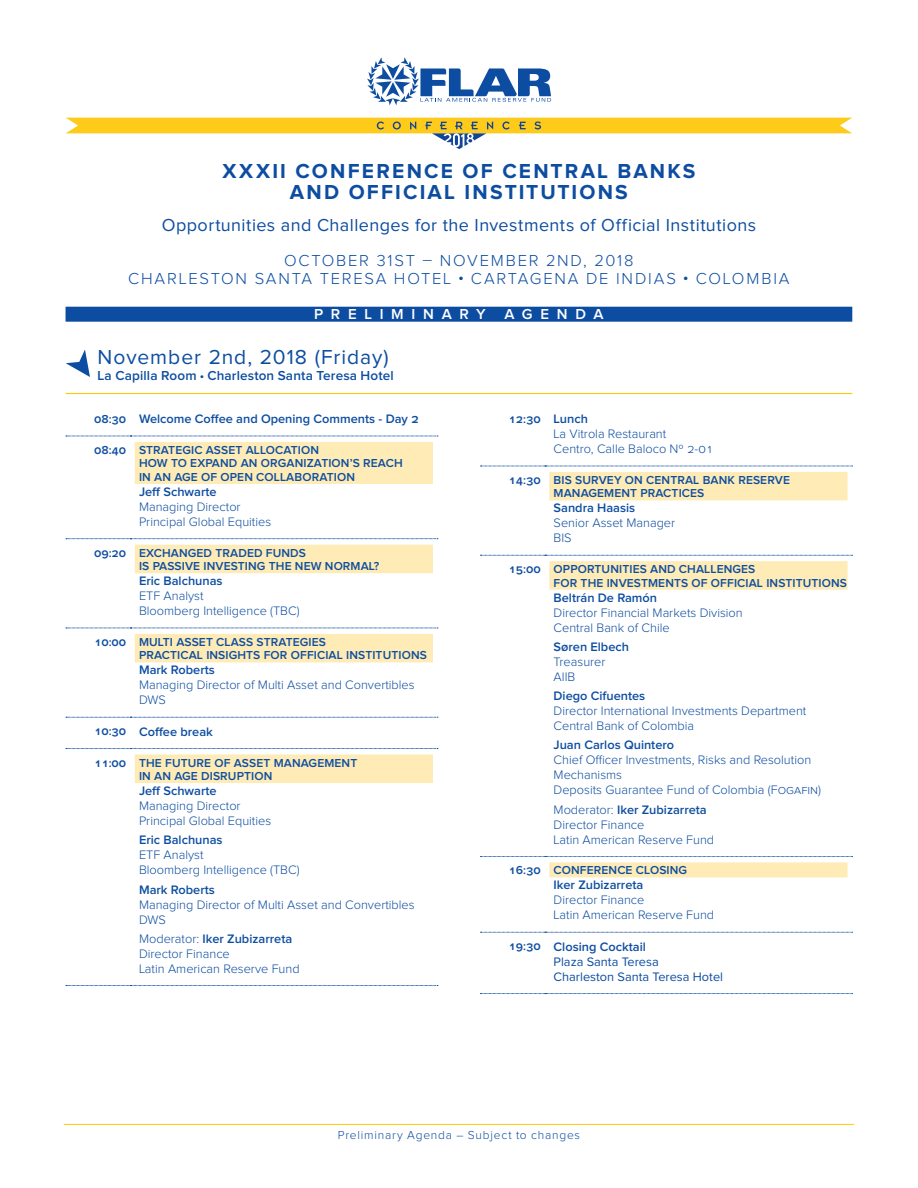
<style>
.page{position:relative;width:918px;height:1188px;background:#fff}
.page>*{position:absolute;margin:0;border:0;box-sizing:border-box;transform-origin:0 0}
.t1{font:700 21px/21px "Proxima Nova";letter-spacing:.105em;color:#0d4da1;text-align:center}
.TIT-DIA{font:21px "Proxima Nova";letter-spacing:.05em;color:#0d4da1}
.t2{font:18px "Proxima Nova";letter-spacing:.025em;color:#0d4da1}
.t3{font:300 16.5px/18px "Proxima Nova";letter-spacing:.11em;color:#0d4da1;text-align:center}
.t4{font:600 15px "Proxima Nova";letter-spacing:.515em;color:#fff}
.TIT-DIA-Complemento{font:600 13.5px "Proxima Nova";letter-spacing:.01em;color:#0d4da1}
.TBL-TXT-Normal{font:300 12.75px/15px "Proxima Nova";color:#0d4da1}
.TBL-TXT-Normal-2{font:600 12.75px "Proxima Nova";color:#0d4da1}
.TBL-TXT-Normal-3{font:12.75px "Proxima Nova";color:#0d4da1}
.TBL-TXT-Franja{font:600 12px "Proxima Nova";letter-spacing:.01em;color:#0d4da1}
.TBL-TXT-Horas{font:600 12px "Proxima Nova";color:#0d4da1}
.t5{font:300 12px "Proxima Nova";letter-spacing:.065em;color:#0d4da1}
.s1{font-weight:900}
.s2{font-weight:300}
</style>
<div class="page">
<div style="left:66px;top:307px;width:786px;height:15px;background:#0d4da1"></div>
<svg style="left:367px;top:57px;width:184px;height:48px"></svg>
<hr style="left:64px;top:1124px;width:790px;height:1px;background:#feca0a">
<svg style="left:66px;top:436px;width:372px;height:1px"></svg>
<svg style="left:66px;top:538px;width:372px;height:1px"></svg>
<svg style="left:66px;top:628px;width:372px;height:1px"></svg>
<svg style="left:66px;top:717px;width:372px;height:1px"></svg>
<svg style="left:66px;top:748px;width:372px;height:1px"></svg>
<svg style="left:66px;top:985px;width:372px;height:1px"></svg>
<div style="left:135px;top:442px;width:298px;height:15px;background:#feebb5"></div>
<div style="left:135px;top:455px;width:298px;height:15px;background:#feebb5"></div>
<div style="left:135px;top:469px;width:298px;height:15px;background:#feebb5"></div>
<div style="left:135px;top:545px;width:298px;height:15px;background:#feebb5"></div>
<div style="left:135px;top:558px;width:298px;height:15px;background:#feebb5"></div>
<div style="left:135px;top:634px;width:298px;height:15px;background:#feebb5"></div>
<div style="left:135px;top:647px;width:298px;height:15px;background:#feebb5"></div>
<div style="left:135px;top:755px;width:298px;height:15px;background:#feebb5"></div>
<div style="left:135px;top:768px;width:298px;height:15px;background:#feebb5"></div>
<svg style="left:480px;top:466px;width:373px;height:1px"></svg>
<svg style="left:480px;top:555px;width:373px;height:1px"></svg>
<svg style="left:480px;top:856px;width:373px;height:1px"></svg>
<svg style="left:480px;top:932px;width:373px;height:1px"></svg>
<svg style="left:480px;top:993px;width:373px;height:1px"></svg>
<div style="left:549px;top:472px;width:299px;height:15px;background:#feebb5"></div>
<div style="left:549px;top:485px;width:299px;height:15px;background:#feebb5"></div>
<div style="left:549px;top:561px;width:299px;height:15px;background:#feebb5"></div>
<div style="left:549px;top:575px;width:299px;height:15px;background:#feebb5"></div>
<div style="left:549px;top:862px;width:299px;height:15px;background:#feebb5"></div>
<svg style="left:66px;top:350px;width:24px;height:27px"></svg>
<hr style="left:66px;top:393px;width:786px;height:1px;background:#feca0a">
<svg style="left:66px;top:118px;width:786px;height:31px"></svg>
<h1 class="t1" style="left:222px;top:161px;width:475px">XXXII CONFERENCE OF CENTRAL BANKS<br>AND OFFICIAL INSTITUTIONS</h1>
<h2 class="t2" style="left:162px;top:215px;width:596px">Opportunities and Challenges for the Investments of Official Institutions</h2>
<p class="t3" style="left:128px;top:252px;width:663px">OCTOBER 31ST – NOVEMBER 2ND, 2018<br>CHARLESTON SANTA TERESA HOTEL <span class="s1">·</span> CARTAGENA DE INDIAS <span class="s1">·</span> COLOMBIA</p>
<p class="t4" style="left:314px;top:306px;width:173px">PRELIMINARY</p>
<p class="t4" style="left:505px;top:306px;width:100px">AGENDA</p>
<p class="TIT-DIA" style="left:98px;top:345px;width:293px">November 2nd, 2018 (Friday)</p>
<p class="TIT-DIA-Complemento" style="left:98px;top:368px;width:298px">La Capilla Room <span class="s1">·</span> Charleston Santa Teresa Hotel</p>
<p class="TBL-TXT-Horas" style="left:94px;top:412px;width:34px">08:30</p>
<p class="TBL-TXT-Normal-2" style="left:139px;top:412px;width:282px">Welcome Coffee and Opening Comments - Day 2</p>
<p class="TBL-TXT-Horas" style="left:94px;top:443px;width:34px">08:40</p>
<p class="TBL-TXT-Franja" style="left:139px;top:443px;width:182px">STRATEGIC ASSET ALLOCATION</p>
<p class="TBL-TXT-Franja" style="left:139px;top:457px;width:265px">HOW TO EXPAND AN ORGANIZATION’S REACH</p>
<p class="TBL-TXT-Franja" style="left:139px;top:470px;width:217px">IN AN AGE OF OPEN COLLABORATION</p>
<p class="TBL-TXT-Normal-2" style="left:139px;top:485px;width:79px">Jeff Schwarte</p>
<p class="TBL-TXT-Normal" style="left:139px;top:500px;width:103px">Managing Director</p>
<p class="TBL-TXT-Normal" style="left:139px;top:515px;width:134px">Principal Global Equities</p>
<p class="TBL-TXT-Horas" style="left:94px;top:546px;width:34px">09:20</p>
<p class="TBL-TXT-Franja" style="left:139px;top:546px;width:169px">EXCHANGED TRADED FUNDS</p>
<p class="TBL-TXT-Franja" style="left:139px;top:559px;width:242px">IS PASSIVE INVESTING THE NEW NORMAL?</p>
<p class="TBL-TXT-Normal-2" style="left:139px;top:574px;width:85px">Eric Balchunas</p>
<p class="TBL-TXT-Normal" style="left:139px;top:589px;width:66px">ETF Analyst</p>
<p class="TBL-TXT-Normal" style="left:139px;top:604px;width:162px">Bloomberg Intelligence (TBC)</p>
<p class="TBL-TXT-Horas" style="left:94px;top:635px;width:34px">10:00</p>
<p class="TBL-TXT-Franja" style="left:139px;top:635px;width:189px">MULTI ASSET CLASS STRATEGIES</p>
<p class="TBL-TXT-Franja" style="left:139px;top:649px;width:289px">PRACTICAL INSIGHTS FOR OFFICIAL INSTITUTIONS</p>
<p class="TBL-TXT-Normal-2" style="left:139px;top:663px;width:77px">Mark Roberts</p>
<p class="TBL-TXT-Normal" style="left:139px;top:678px;width:277px">Managing Director of Multi Asset and Convertibles<br>DWS</p>
<p class="TBL-TXT-Horas" style="left:94px;top:724px;width:34px">10:30</p>
<p class="TBL-TXT-Normal-2" style="left:139px;top:724px;width:75px">Coffee break</p>
<p class="TBL-TXT-Horas" style="left:94px;top:756px;width:34px">11:00</p>
<p class="TBL-TXT-Franja" style="left:139px;top:756px;width:220px">THE FUTURE OF ASSET MANAGEMENT</p>
<p class="TBL-TXT-Franja" style="left:139px;top:769px;width:135px">IN AN AGE DISRUPTION</p>
<p class="TBL-TXT-Normal-2" style="left:139px;top:784px;width:79px">Jeff Schwarte</p>
<p class="TBL-TXT-Normal" style="left:139px;top:799px;width:103px">Managing Director</p>
<p class="TBL-TXT-Normal" style="left:139px;top:814px;width:134px">Principal Global Equities</p>
<p class="TBL-TXT-Normal-2" style="left:139px;top:833px;width:85px">Eric Balchunas</p>
<p class="TBL-TXT-Normal" style="left:139px;top:848px;width:66px">ETF Analyst</p>
<p class="TBL-TXT-Normal" style="left:139px;top:863px;width:162px">Bloomberg Intelligence (TBC)</p>
<p class="TBL-TXT-Normal-2" style="left:139px;top:882px;width:77px">Mark Roberts</p>
<p class="TBL-TXT-Normal" style="left:139px;top:897px;width:277px">Managing Director of Multi Asset and Convertibles<br>DWS</p>
<p class="TBL-TXT-Normal-2" style="left:139px;top:931px;width:155px"><span class="s2">Moderator:</span> Iker Zubizarreta</p>
<p class="TBL-TXT-Normal" style="left:139px;top:947px;width:92px">Director Finance</p>
<p class="TBL-TXT-Normal" style="left:139px;top:962px;width:162px">Latin American Reserve Fund</p>
<p class="TBL-TXT-Horas" style="left:509px;top:412px;width:34px">12:30</p>
<p class="TBL-TXT-Normal-2" style="left:554px;top:412px;width:36px">Lunch</p>
<p class="TBL-TXT-Normal" style="left:554px;top:427px;width:114px">La Vitrola Restaurant</p>
<p class="TBL-TXT-Normal" style="left:554px;top:442px;width:161px">Centro, Calle Baloco Nº 2-01</p>
<p class="TBL-TXT-Horas" style="left:509px;top:473px;width:34px">14:30</p>
<p class="TBL-TXT-Franja" style="left:554px;top:473px;width:238px">BIS SURVEY ON CENTRAL BANK RESERVE</p>
<p class="TBL-TXT-Franja" style="left:554px;top:487px;width:152px">MANAGEMENT PRACTICES</p>
<p class="TBL-TXT-Normal-2" style="left:554px;top:501px;width:83px">Sandra Haasis</p>
<p class="TBL-TXT-Normal" style="left:554px;top:516px;width:123px">Senior Asset Manager</p>
<p class="TBL-TXT-Normal" style="left:554px;top:531px;width:20px">BIS</p>
<p class="TBL-TXT-Horas" style="left:509px;top:562px;width:34px">15:00</p>
<p class="TBL-TXT-Franja" style="left:554px;top:562px;width:203px">OPPORTUNITIES AND CHALLENGES</p>
<p class="TBL-TXT-Franja" style="left:554px;top:576px;width:295px">FOR THE INVESTMENTS OF OFFICIAL INSTITUTIONS</p>
<p class="TBL-TXT-Normal-2" style="left:554px;top:590px;width:105px">Beltrán De Ramón</p>
<p class="TBL-TXT-Normal" style="left:554px;top:606px;width:191px">Director Financial Markets Division</p>
<p class="TBL-TXT-Normal" style="left:554px;top:621px;width:118px">Central Bank of Chile</p>
<p class="TBL-TXT-Normal-2" style="left:554px;top:640px;width:77px">Søren Elbech</p>
<p class="TBL-TXT-Normal" style="left:554px;top:655px;width:53px">Treasurer</p>
<p class="TBL-TXT-Normal" style="left:554px;top:670px;width:23px">AIIB</p>
<p class="TBL-TXT-Normal-2" style="left:554px;top:689px;width:93px">Diego Cifuentes</p>
<p class="TBL-TXT-Normal" style="left:554px;top:704px;width:254px">Director International Investments Department</p>
<p class="TBL-TXT-Normal" style="left:554px;top:719px;width:142px">Central Bank of Colombia</p>
<p class="TBL-TXT-Normal-2" style="left:554px;top:738px;width:122px">Juan Carlos Quintero</p>
<p class="TBL-TXT-Normal" style="left:554px;top:753px;width:259px">Chief Officer Investments, Risks and Resolution<br>Mechanisms</p>
<p class="TBL-TXT-Normal" style="left:554px;top:783px;width:269px">Deposits Guarantee Fund of Colombia (Fogafin)</p>
<p class="TBL-TXT-Normal-2" style="left:554px;top:802px;width:155px"><span class="s2">Moderator:</span> Iker Zubizarreta</p>
<p class="TBL-TXT-Normal" style="left:554px;top:818px;width:92px">Director Finance</p>
<p class="TBL-TXT-Normal" style="left:554px;top:833px;width:162px">Latin American Reserve Fund</p>
<p class="TBL-TXT-Horas" style="left:509px;top:864px;width:34px">16:30</p>
<p class="TBL-TXT-Franja" style="left:554px;top:864px;width:135px">CONFERENCE CLOSING</p>
<p class="TBL-TXT-Normal-2" style="left:554px;top:878px;width:91px">Iker Zubizarreta</p>
<p class="TBL-TXT-Normal" style="left:554px;top:893px;width:92px">Director Finance</p>
<p class="TBL-TXT-Normal" style="left:554px;top:908px;width:162px">Latin American Reserve Fund</p>
<p class="TBL-TXT-Horas" style="left:509px;top:939px;width:34px">19:30</p>
<p class="TBL-TXT-Normal-2" style="left:554px;top:939px;width:94px">Closing Cocktail</p>
<p class="TBL-TXT-Normal-3" style="left:554px;top:954px;width:107px">Plaza Santa Teresa</p>
<p class="TBL-TXT-Normal-3" style="left:554px;top:969px;width:171px">Charleston Santa Teresa Hotel</p>
<p class="t5" style="left:338px;top:1130px;width:244px">Preliminary Agenda – Subject to changes</p>
</div>
